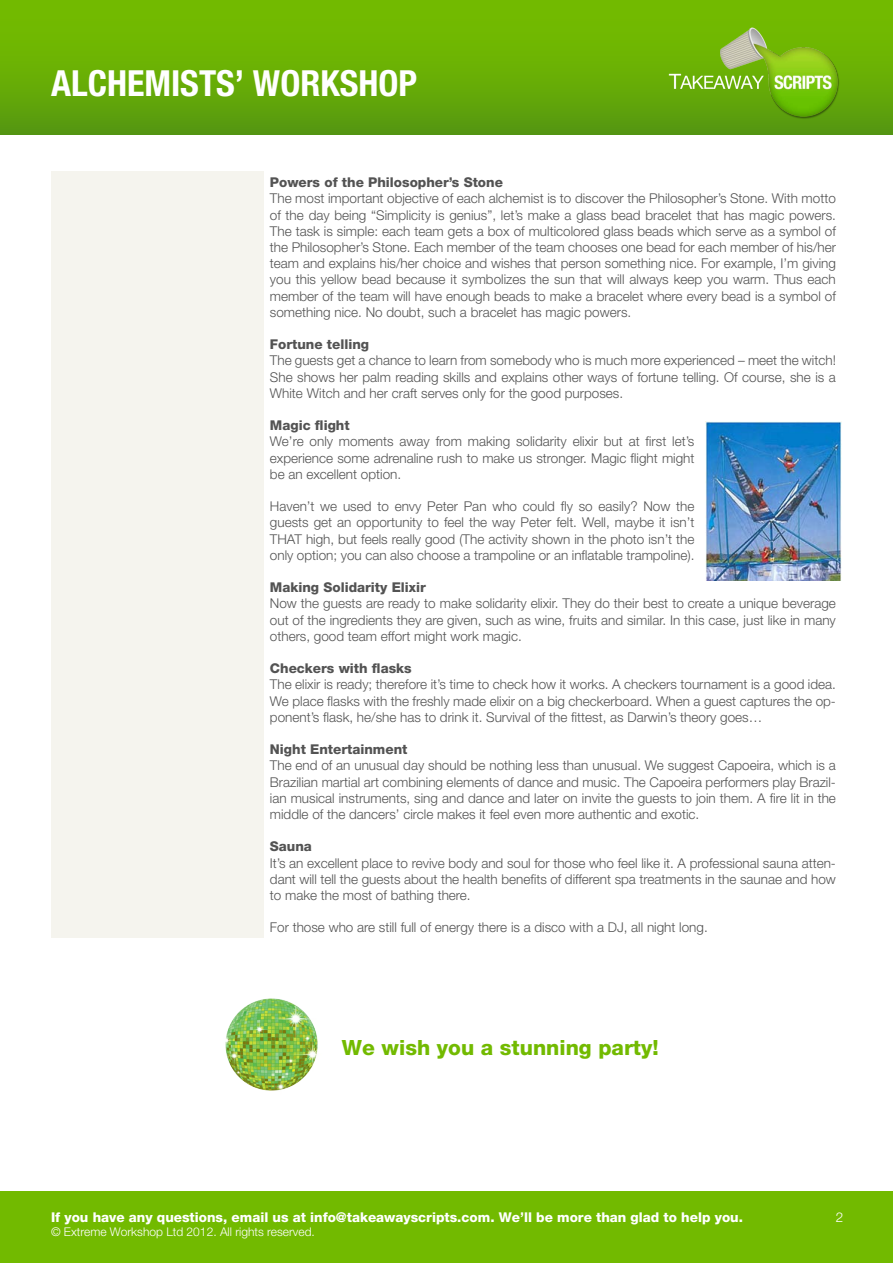
<style>
.page{position:relative;width:893px;height:1263px;background:#fff}
.page>*{position:absolute;margin:0;border:0;box-sizing:border-box;transform-origin:0 0}
.t1{font:700 condensed 36px "Helvetica Neue LT Std";color:#fff}
.t2{font:800 21px "Helvetica Neue LT Pro";color:#72ba00}
.t3{font:300 13.5px/16.2px "Helvetica Neue LT Pro";color:#535353;text-align:justify}
.t4{font:800 13.5px "Helvetica Neue LT Pro";color:#535353}
.t5{font:800 13.5px "Helvetica Neue LT Pro";color:#fff}
.t6{font:300 13.5px "Helvetica Neue LT Pro";color:#fff}
.t7{font:300 12px "Helvetica Neue LT Pro";color:#fff}
</style>
<div class="page">
<div style="left:51px;top:171px;width:213px;height:767px;background:#f5f4ee"></div>
<div style="left:0;top:0;width:893px;height:135px;background:linear-gradient(to bottom,#78c100,#599b0f)"></div>
<div style="left:0;top:1192px;width:893px;height:71px;background:#72ba00"></div>
<img style="left:668px;top:26px;width:174px;height:93px">
<img style="left:225px;top:998px;width:93px;height:93px">
<img style="left:705px;top:422px;width:137px;height:158px">
<h1 class="t1" style="left:51px;top:61px;width:368px">ALCHEMISTS’ WORKSHOP</h1>
<p class="t4" style="left:270px;top:174px;width:235px">Powers of the Philosopher’s Stone</p>
<p class="t3" style="left:270px;top:190px;width:568px">The most important objective of each alchemist is to discover the Philosopher’s Stone. With motto of the day being “Simplicity is genius”, let’s make a glass bead bracelet that has magic powers.<br>The task is simple: each team gets a box of multicolored glass beads which serve as a symbol of the Philosopher’s Stone. Each member of the team chooses one bead for each member of his/her team and explains his/her choice and wishes that person something nice. For example, I’m giving you this yellow bead because it symbolizes the sun that will always keep you warm. Thus each member of the team will have enough beads to make a bracelet where every bead is a symbol of something nice. No doubt, such a bracelet has magic powers.</p>
<p class="t4" style="left:270px;top:336px;width:101px">Fortune telling</p>
<p class="t3" style="left:270px;top:352px;width:568px">The guests get a chance to learn from somebody who is much more experienced – meet the witch!<br>She shows her palm reading skills and explains other ways of fortune telling. Of course, she is a White Witch and her craft serves only for the good purposes.</p>
<p class="t4" style="left:270px;top:417px;width:81px">Magic flight</p>
<p class="t3" style="left:270px;top:433px;width:426px">We’re only moments away from making solidarity elixir but at first let’s experience some adrenaline rush to make us stronger. Magic flight might be an excellent option.</p>
<p class="t3" style="left:270px;top:498px;width:426px">Haven’t we used to envy Peter Pan who could fly so easily? Now the guests get an opportunity to feel the way Peter felt. Well, maybe it isn’t THAT high, but feels really good (The activity shown in the photo isn’t the only option; you can also choose a trampoline or an inflatable trampoline).</p>
<p class="t4" style="left:270px;top:579px;width:158px">Making Solidarity Elixir</p>
<p class="t3" style="left:270px;top:595px;width:567px">Now the guests are ready to make solidarity elixir. They do their best to create a unique beverage out of the ingredients they are given, such as wine, fruits and similar. In this case, just like in many others, good team effort might work magic.</p>
<p class="t4" style="left:270px;top:660px;width:143px">Checkers with flasks</p>
<p class="t3" style="left:270px;top:676px;width:568px">The elixir is ready; therefore it’s time to check how it works. A checkers tournament is a good idea.<br>We place flasks with the freshly made elixir on a big checkerboard. When a guest captures the op&shy;ponent’s flask, he/she has to drink it. Survival of the fittest, as Darwin’s theory goes…</p>
<p class="t4" style="left:270px;top:741px;width:139px">Night Entertainment</p>
<p class="t3" style="left:270px;top:757px;width:568px">The end of an unusual day should be nothing less than unusual. We suggest Capoeira, which is a Brazilian martial art combining elements of dance and music. The Capoeira performers play Brazil&shy;ian musical instruments, sing and dance and later on invite the guests to join them. A fire lit in the middle of the dancers’ circle makes it feel even more authentic and exotic.</p>
<p class="t4" style="left:270px;top:839px;width:44px">Sauna</p>
<p class="t3" style="left:270px;top:854px;width:567px">It’s an excellent place to revive body and soul for those who feel like it. A professional sauna atten&shy;dant will tell the guests about the health benefits of different spa treatments in the saunae and how to make the most of bathing there.</p>
<p class="t3" style="left:270px;top:919px;width:439px">For those who are still full of energy there is a disco with a DJ, all night long.</p>
<h2 class="t2" style="left:342px;top:1035px;width:318px">We wish you a stunning party!</h2>
<p class="t5" style="left:51px;top:1209px;width:693px">If you have any questions, email us at info@takeawayscripts.com. We’ll be more than glad to help you.</p>
<p class="t6" style="left:836px;top:1208px;width:9px">2</p>
<p class="t7" style="left:51px;top:1224px;width:265px">© Extreme Workshop Ltd 2012. All rights reserved.</p>
</div>
